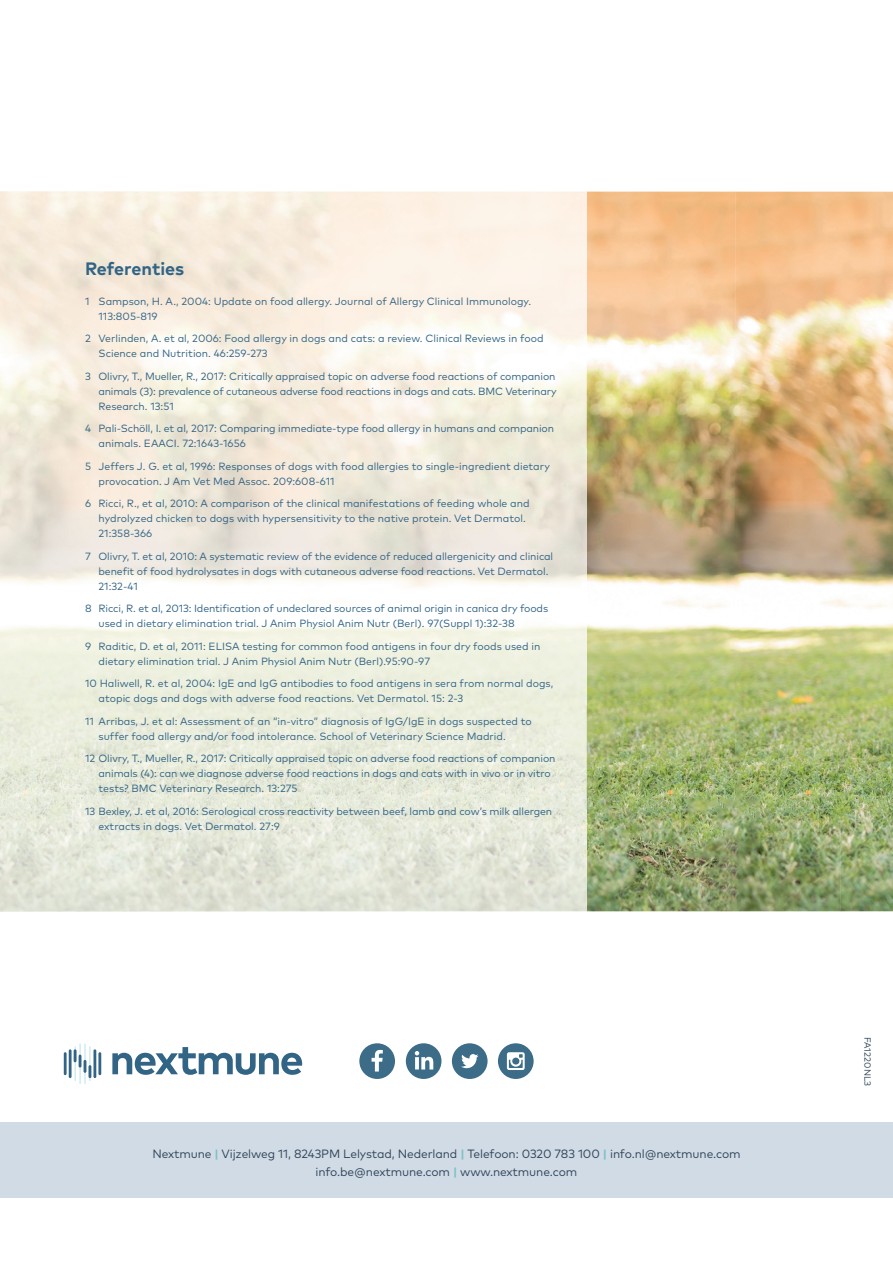
<style>
.page{position:relative;width:893px;height:1263px;background:#fff}
.page>*{position:absolute;margin:0;border:0;box-sizing:border-box;transform-origin:0 0}
.t1{font:700 18px "FF Mark Pro";letter-spacing:-.005em;color:#326485}
.t2{font:12px/18px "FF Mark Pro";letter-spacing:-.01em;color:#30455a;text-align:center}
.t3{font:10.5px/15px "FF Mark Pro";color:#326485}
.t4{font:9px "FF Mark Pro";color:#30455a}
.s1{font-weight:700;color:#7bc1c8}
</style>
<div class="page">
<div style="left:0;top:1122px;width:893px;height:76px;background:#d1dbe5"></div>
<img style="left:0;top:191px;width:893px;height:720px">
<svg style="left:350px;top:191px;width:237px;height:720px;background:#f0eee1"></svg>
<div style="left:452px;top:1043px;width:36px;height:36px;background:#3d6c88;border-radius:50%"></div>
<svg style="left:461px;top:1054px;width:17px;height:14px"></svg>
<div style="left:406px;top:1043px;width:35px;height:36px;background:#3d6c88;border-radius:50%"></div>
<svg style="left:415px;top:1051px;width:18px;height:18px"></svg>
<div style="left:359px;top:1043px;width:36px;height:36px;background:#3d6c88;border-radius:50%"></div>
<svg style="left:372px;top:1050px;width:11px;height:21px"></svg>
<div style="left:498px;top:1043px;width:36px;height:36px;background:#3d6c88;border-radius:50%"></div>
<svg style="left:507px;top:1052px;width:18px;height:18px"></svg>
<svg style="left:112px;top:1047px;width:190px;height:28px"></svg>
<hr style="left:93px;top:1049px;width:3px;height:29px;background:#326485">
<hr style="left:64px;top:1052px;width:3px;height:23px;background:#326485">
<hr style="left:98px;top:1052px;width:3px;height:23px;background:#326485">
<hr style="left:69px;top:1049px;width:3px;height:29px;background:#326485">
<svg style="left:74px;top:1043px;width:17px;height:41px"></svg>
<h1 class="t1" style="left:85px;top:255px;width:101px">Referenties</h1>
<p class="t3" style="left:99px;top:293px;width:434px;text-indent:-14px">1 Sampson, H. A., 2004: Update on food allergy. Journal of Allergy Clinical Immunology.<br>113:805-819</p>
<p class="t3" style="left:99px;top:330px;width:447px;text-indent:-13px">2 Verlinden, A. et al, 2006: Food allergy in dogs and cats: a review. Clinical Reviews in food<br>Science and Nutrition. 46:259-273</p>
<p class="t3" style="left:99px;top:368px;width:460px;text-align:justify;text-indent:-13px">3 Olivry, T., Mueller, R., 2017: Critically appraised topic on adverse food reactions of companion animals (3): prevalence of cutaneous adverse food reactions in dogs and cats. BMC Veterinary Research. 13:51</p>
<p class="t3" style="left:99px;top:420px;width:457px;text-indent:-13px">4 Pali-Schöll, I. et al, 2017: Comparing immediate-type food allergy in humans and companion animals. EAACI. 72:1643-1656</p>
<p class="t3" style="left:99px;top:458px;width:453px;text-indent:-13px">5 Jeffers J. G. et al, 1996: Responses of dogs with food allergies to single-ingredient dietary provocation. J Am Vet Med Assoc. 209:608-611</p>
<p class="t3" style="left:99px;top:495px;width:433px;text-indent:-13px">6 Ricci, R., et al, 2010: A comparison of the clinical manifestations of feeding whole and hydrolyzed chicken to dogs with hypersensitivity to the native protein. Vet Dermatol.<br>21:358-366</p>
<p class="t3" style="left:99px;top:548px;width:456px;text-indent:-13px">7 Olivry, T. et al, 2010: A systematic review of the evidence of reduced allergenicity and clinical benefit of food hydrolysates in dogs with cutaneous adverse food reactions. Vet Dermatol.<br>21:32-41</p>
<p class="t3" style="left:99px;top:600px;width:451px;text-indent:-13px">8 Ricci, R. et al, 2013: Identification of undeclared sources of animal origin in canica dry foods used in dietary elimination trial. J Anim Physiol Anim Nutr (Berl). 97(Suppl 1):32-38</p>
<p class="t3" style="left:99px;top:638px;width:443px;text-indent:-13px">9 Raditic, D. et al, 2011: ELISA testing for common food antigens in four dry foods used in dietary elimination trial. J Anim Physiol Anim Nutr (Berl).95:90-97</p>
<p class="t3" style="left:99px;top:675px;width:456px;text-indent:-13px">10 Haliwell, R. et al, 2004: IgE and IgG antibodies to food antigens in sera from normal dogs, atopic dogs and dogs with adverse food reactions. Vet Dermatol. 15: 2-3</p>
<p class="t3" style="left:99px;top:713px;width:435px;text-indent:-13px">11 Arribas, J. et al: Assessment of an “in-vitro” diagnosis of IgG/IgE in dogs suspected to suffer food allergy and/or food intolerance. School of Veterinary Science Madrid.</p>
<p class="t3" style="left:99px;top:750px;width:458px;text-indent:-13px">12 Olivry, T., Mueller, R., 2017: Critically appraised topic on adverse food reactions of companion animals (4): can we diagnose adverse food reactions in dogs and cats with in vivo or in vitro tests? BMC Veterinary Research. 13:275</p>
<p class="t3" style="left:99px;top:803px;width:455px;text-indent:-13px">13 Bexley, J. et al, 2016: Serological cross reactivity between beef, lamb and cow’s milk allergen extracts in dogs. Vet Dermatol. 27:9</p>
<p class="t2" style="left:152px;top:1144px;width:590px">Nextmune <span class="s1">|</span> Vijzelweg 11, 8243PM Lelystad, Nederland <span class="s1">|</span> Telefoon: 0320 783 100 <span class="s1">|</span> info.nl@nextmune.com info.be@nextmune.com <span class="s1">|</span> www.nextmune.com</p>
<p class="t4" style="left:874px;top:1036px;width:51px;rotate:90deg">FA1220NL3</p>
</div>
